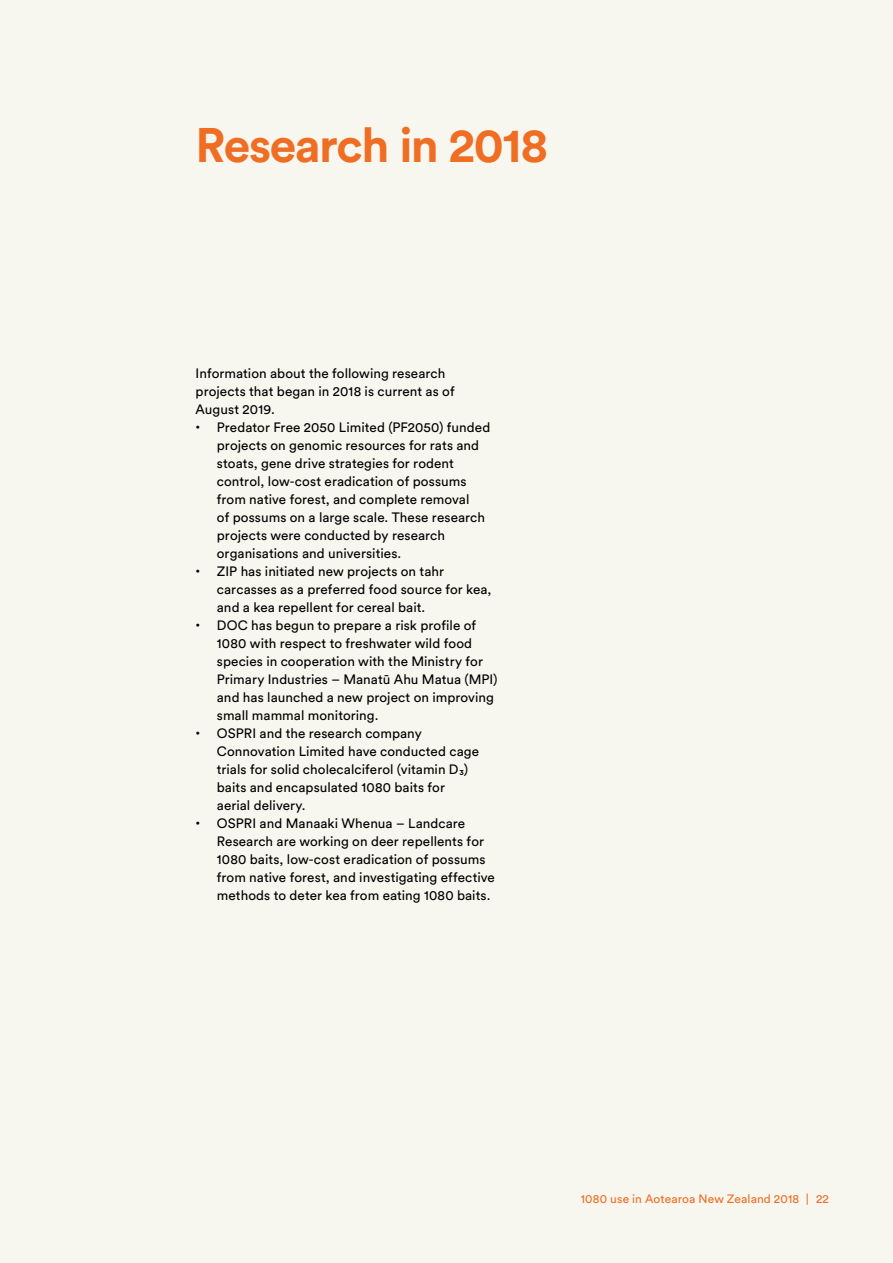
<style>
.page{position:relative;width:893px;height:1263px;background:#f8f7ef}
.page>*{position:absolute;margin:0;border:0;box-sizing:border-box;transform-origin:0 0}
.t1{font:700 48px "Circular Pro";letter-spacing:-.03em;color:#ef6e24}
.t2{font:13.5px/18px "Circular Pro";letter-spacing:.005em;color:#000}
.t3{font:12px "Circular Pro";letter-spacing:.01em;color:#ef6e24}
.s1{font-family:"Helvetica"}
</style>
<div class="page">
<h1 class="t1" style="left:196px;top:112px;width:354px">Research in 2018</h1>
<p class="t2" style="left:196px;top:364px;width:261px">Information about the following research projects that began in 2018 is current as of<br>August 2019.</p>
<p class="t2" style="left:217px;top:418px;width:275px;text-indent:-21px"><span class="s1">•</span> Predator Free 2050 Limited (PF2050) funded projects on genomic resources for rats and stoats, gene drive strategies for rodent control, low-cost eradication of possums from native forest, and complete removal<br>of possums on a large scale. These research projects were conducted by research organisations and universities.</p>
<p class="t2" style="left:217px;top:562px;width:276px;text-indent:-21px"><span class="s1">•</span> ZIP has initiated new projects on tahr carcasses as a preferred food source for kea, and a kea repellent for cereal bait.</p>
<p class="t2" style="left:217px;top:616px;width:282px;text-indent:-21px"><span class="s1">•</span> DOC has begun to prepare a risk profile of 1080 with respect to freshwater wild food species in cooperation with the Ministry for Primary Industries – Manatū Ahu Matua (MPI) and has launched a new project on improving small mammal monitoring.</p>
<p class="t2" style="left:217px;top:724px;width:264px;text-indent:-21px"><span class="s1">•</span> OSPRI and the research company Connovation Limited have conducted cage trials for solid cholecalciferol (vitamin D₃) baits and encapsulated 1080 baits for aerial delivery.</p>
<p class="t2" style="left:217px;top:814px;width:280px;text-indent:-21px"><span class="s1">•</span> OSPRI and Manaaki Whenua – Landcare Research are working on deer repellents for 1080 baits, low-cost eradication of possums from native forest, and investigating effective methods to deter kea from eating 1080 baits.</p>
<p class="t3" style="left:581px;top:1191px;width:250px">1080 use in Aotearoa New Zealand 2018 | 22</p>
</div>
